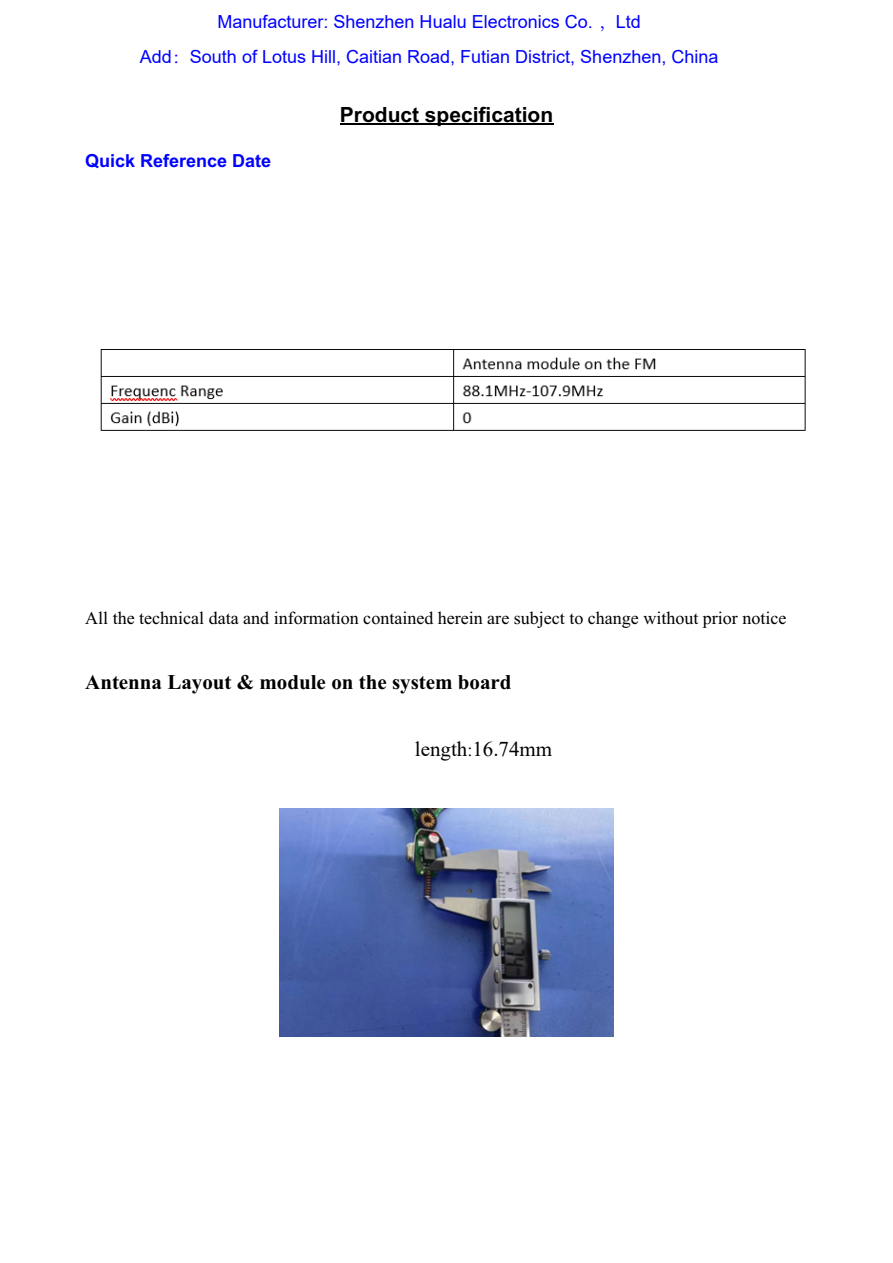
<style>
.page{position:relative;width:893px;height:1263px;background:#fff}
.page>*{position:absolute;margin:0;border:0;box-sizing:border-box;transform-origin:0 0}
.t1{font:700 21px "Times New Roman";color:#000}
.t2{font:700 21px "Arial";color:#000}
.t3{font:21px "Times New Roman";color:#000}
.t4{font:18px/35px "Arial";color:#00f;text-align:center}
.t5{font:18px "Times New Roman";color:#000}
.t6{font:700 18px "Arial";color:#00f}
.s1{font-family:"Adobe Song Std";font-weight:300}
</style>
<div class="page">
<hr style="left:340px;top:124px;width:213px;height:1px;background:#000">
<img style="left:100px;top:349px;width:706px;height:82px">
<img style="left:279px;top:808px;width:334px;height:228px">
<p class="t4" style="left:140px;top:4px;width:580px">Manufacturer: Shenzhen Hualu Electronics Co. <span class="s1">，</span>Ltd<br>Add<span class="s1">：</span>South of Lotus Hill, Caitian Road, Futian District, Shenzhen, China</p>
<p class="t6" style="left:85px;top:154px;width:187px">Quick Reference Date</p>
<p class="t2" style="left:340px;top:107px;width:215px">Product specification</p>
<p class="t5" style="left:85px;top:611px;width:702px">All the technical data and information contained herein are subject to change without prior notice</p>
<p class="t1" style="left:85px;top:674px;width:428px">Antenna Layout &amp; module on the system board</p>
<p class="t3" style="left:415px;top:734px;width:139px">length<span class="s1">:</span>16.74mm</p>
</div>
